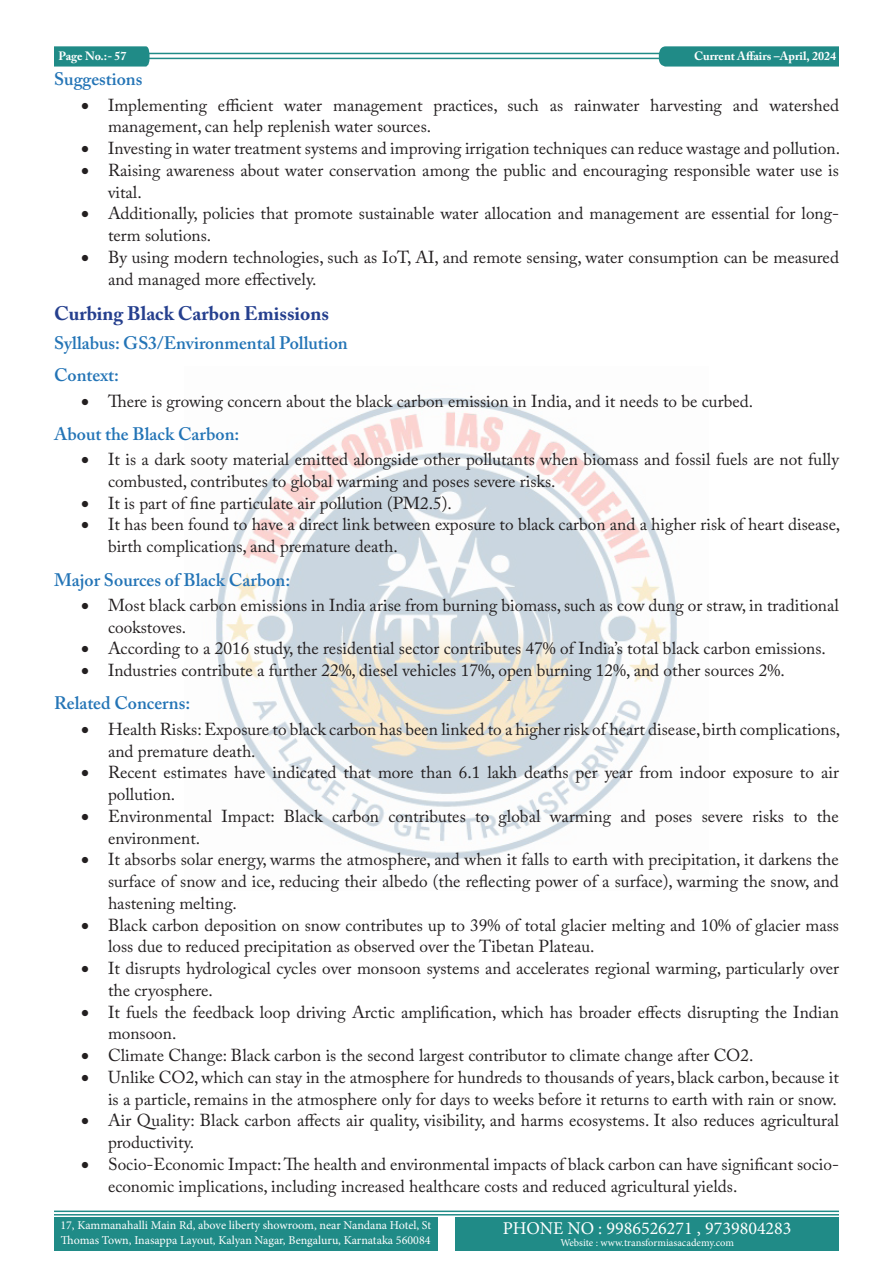
<style>
.page{position:relative;width:893px;height:1263px;background:#fff}
.page>*{position:absolute;margin:0;border:0;box-sizing:border-box;transform-origin:0 0}
.Main_Heading{font:700 19.5px "Adobe Caslon Pro";color:#253f8e}
.Sub_heading{font:600 18px "Adobe Caslon Pro";color:#2374b6}
.t1{font:18px "Minion Pro";color:#fff}
.t2{font:17.25px/21.8px "Adobe Caslon Pro";color:#231f20}
.t3{font:12px/14.4px "Minion Pro";letter-spacing:-.005em;color:#fff}
.t4{font:700 12px "Adobe Caslon Pro";color:#fff}
.t5{font:10.5px "Minion Pro";color:#fff}
</style>
<div class="page">
<hr style="left:148px;top:53px;width:691px;height:1px;background:#208b87">
<hr style="left:148px;top:58px;width:690px;height:1px;background:#208b87">
<svg style="left:54px;top:46px;width:96px;height:21px;background:#2a908c"></svg>
<svg style="left:659px;top:46px;width:180px;height:21px;background:#29908c"></svg>
<hr style="left:54px;top:1210px;width:785px;height:2px;background:#208b87">
<hr style="left:54px;top:1214px;width:785px;height:1px;background:#208b87">
<div style="left:54px;top:1217px;width:383px;height:34px;background:#208b87"></div>
<div style="left:455px;top:1217px;width:384px;height:34px;background:#208b87"></div>
<img style="left:216px;top:398px;width:461px;height:461px">
<p class="t4" style="left:59px;top:49px;width:70px">Page No.:- 57</p>
<p class="t4" style="left:694px;top:49px;width:143px">Current Affairs –April, 2024</p>
<p class="Sub_heading" style="left:54px;top:68px;width:90px">Suggestions</p>
<p class="t2" style="left:108px;top:94px;width:732px;text-indent:-27px">• Implementing efficient water management practices, such as rainwater harvesting and watershed management, can help replenish water sources.</p>
<p class="t2" style="left:81px;top:137px;width:761px">• Investing in water treatment systems and improving irrigation techniques can reduce wastage and pollution.</p>
<p class="t2" style="left:108px;top:159px;width:732px;text-indent:-27px">• Raising awareness about water conservation among the public and encouraging responsible water use is vital.</p>
<p class="t2" style="left:108px;top:203px;width:732px;text-indent:-27px">• Additionally, policies that promote sustainable water allocation and management are essential for long&shy;term solutions.</p>
<p class="t2" style="left:108px;top:246px;width:732px;text-indent:-27px">• By using modern technologies, such as IoT, AI, and remote sensing, water consumption can be measured and managed more effectively.</p>
<p class="Main_Heading" style="left:54px;top:302px;width:277px">Curbing Black Carbon Emissions</p>
<p class="Sub_heading" style="left:54px;top:332px;width:295px">Syllabus: GS3/Environmental Pollution</p>
<p class="Sub_heading" style="left:54px;top:364px;width:67px">Context:</p>
<p class="t2" style="left:81px;top:390px;width:674px">• There is growing concern about the black carbon emission in India, and it needs to be curbed.</p>
<p class="Sub_heading" style="left:54px;top:423px;width:187px">About the Black Carbon:</p>
<p class="t2" style="left:108px;top:448px;width:732px;text-indent:-27px">• It is a dark sooty material emitted alongside other pollutants when biomass and fossil fuels are not fully combusted, contributes to global warming and poses severe risks.</p>
<p class="t2" style="left:81px;top:492px;width:372px">• It is part of fine particulate air pollution (PM2.5).</p>
<p class="t2" style="left:108px;top:514px;width:734px;text-indent:-27px">• It has been found to have a direct link between exposure to black carbon and a higher risk of heart disease, birth complications, and premature death.</p>
<p class="Sub_heading" style="left:54px;top:569px;width:238px">Major Sources of Black Carbon:</p>
<p class="t2" style="left:108px;top:594px;width:732px;text-indent:-27px">• Most black carbon emissions in India arise from burning biomass, such as cow dung or straw, in traditional cookstoves.</p>
<p class="t2" style="left:81px;top:638px;width:746px">• According to a 2016 study, the residential sector contributes 47% of India’s total black carbon emissions.</p>
<p class="t2" style="left:81px;top:659px;width:705px">• Industries contribute a further 22%, diesel vehicles 17%, open burning 12%, and other sources 2%.</p>
<p class="Sub_heading" style="left:54px;top:693px;width:138px">Related Concerns:</p>
<p class="t2" style="left:108px;top:718px;width:734px;text-indent:-27px">• Health Risks: Exposure to black carbon has been linked to a higher risk of heart disease, birth complications, and premature death.</p>
<p class="t2" style="left:108px;top:761px;width:732px;text-indent:-27px">• Recent estimates have indicated that more than 6.1 lakh deaths per year from indoor exposure to air pollution.</p>
<p class="t2" style="left:108px;top:805px;width:732px;text-indent:-27px">• Environmental Impact: Black carbon contributes to global warming and poses severe risks to the environment.</p>
<p class="t2" style="left:108px;top:848px;width:732px;text-align:justify;text-indent:-27px">• It absorbs solar energy, warms the atmosphere, and when it falls to earth with precipitation, it darkens the surface of snow and ice, reducing their albedo (the reflecting power of a surface), warming the snow, and hastening melting.</p>
<p class="t2" style="left:108px;top:914px;width:732px;text-indent:-27px">• Black carbon deposition on snow contributes up to 39% of total glacier melting and 10% of glacier mass loss due to reduced precipitation as observed over the Tibetan Plateau.</p>
<p class="t2" style="left:108px;top:957px;width:732px;text-indent:-27px">• It disrupts hydrological cycles over monsoon systems and accelerates regional warming, particularly over the cryosphere.</p>
<p class="t2" style="left:108px;top:1001px;width:732px;text-indent:-27px">• It fuels the feedback loop driving Arctic amplification, which has broader effects disrupting the Indian monsoon.</p>
<p class="t2" style="left:81px;top:1044px;width:674px">• Climate Change: Black carbon is the second largest contributor to climate change after CO2.</p>
<p class="t2" style="left:81px;top:1066px;width:759px;text-align:right">• Unlike CO2, which can stay in the atmosphere for hundreds to thousands of years, black carbon, because it is a particle, remains in the atmosphere only for days to weeks before it returns to earth with rain or snow.</p>
<p class="t2" style="left:108px;top:1109px;width:732px;text-indent:-27px">• Air Quality: Black carbon affects air quality, visibility, and harms ecosystems. It also reduces agricultural productivity.</p>
<p class="t2" style="left:108px;top:1153px;width:732px;text-indent:-27px">• Socio-Economic Impact: The health and environmental impacts of black carbon can have significant socio&shy;economic implications, including increased healthcare costs and reduced agricultural yields.</p>
<p class="t3" style="left:60px;top:1218px;width:372px">17, Kammanahalli Main Rd, above liberty showroom, near Nandana Hotel, St<br>Thomas Town, Inasappa Layout, Kalyan Nagar, Bengaluru, Karnataka 560084</p>
<p class="t1" style="left:503px;top:1216px;width:290px">PHONE NO : 9986526271 , 9739804283</p>
<p class="t5" style="left:560px;top:1236px;width:175px">Website : www.transformiasacademy.com</p>
</div>
